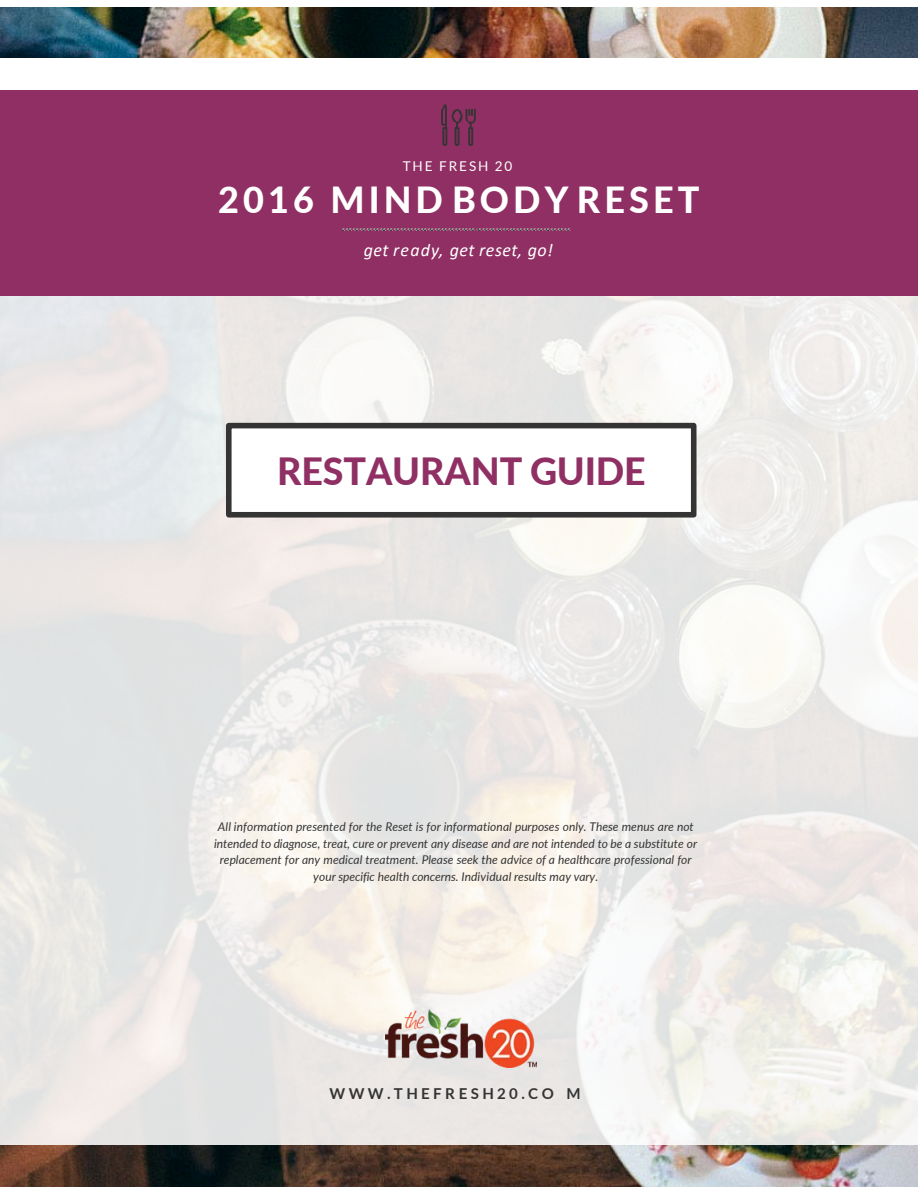
<style>
.page{position:relative;width:918px;height:1187px;background:#fff}
.page>*{position:absolute;margin:0;border:0;box-sizing:border-box;transform-origin:0 0}
.t1{font:800 37.5px "Lato";color:#8f2f63}
.t2{font:800 36px "Lato";letter-spacing:.115em;color:#fff}
.t3{font:italic 18px "Calibri";letter-spacing:.025em;color:#fff}
.t4{font:700 15px "Lato";color:#343434}
.t5{font:13.5px "Lato";letter-spacing:.14em;color:#fff}
.t6{font:italic 12px/16.8px "Lato";color:#343434;text-align:center}
</style>
<div class="page">
<img style="left:0;top:7px;width:918px;height:1179px">
<div style="left:0;top:59px;width:918px;height:31px;background:#fff"></div>
<div style="left:0;top:295px;width:918px;height:849px;background:#fff;opacity:.88"></div>
<div style="left:0;top:90px;width:918px;height:205px;background:#8f2f63"></div>
<img style="left:343px;top:228px;width:227px;height:2px">
<svg style="left:441px;top:104px;width:35px;height:42px"></svg>
<div style="left:229px;top:425px;width:465px;height:90px;background:#fff"></div>
<div style="left:226px;top:423px;width:471px;height:94px;border:6px solid #343434"></div>
<img style="left:386px;top:1009px;width:151px;height:58px">
<p class="t5" style="left:403px;top:156px;width:111px">THE FRESH 20</p>
<p class="t2" style="left:218px;top:174px;width:483px">2016 MIND BODY RESET</p>
<p class="t3" style="left:364px;top:237px;width:191px">get ready, get reset, go!</p>
<p class="t1" style="left:277px;top:443px;width:370px">RESTAURANT GUIDE</p>
<p class="t6" style="left:214px;top:817px;width:485px">All information presented for the Reset is for informational purposes only. These menus are not intended to diagnose, treat, cure or prevent any disease and are not intended to be a substitute or replacement for any medical treatment. Please seek the advice of a healthcare professional for your specific health concerns. Individual results may vary.</p>
<p class="t4" style="left:329px;top:1082px;width:253px">W W W . T H E F R E S H 2 0 . C O M</p>
</div>
